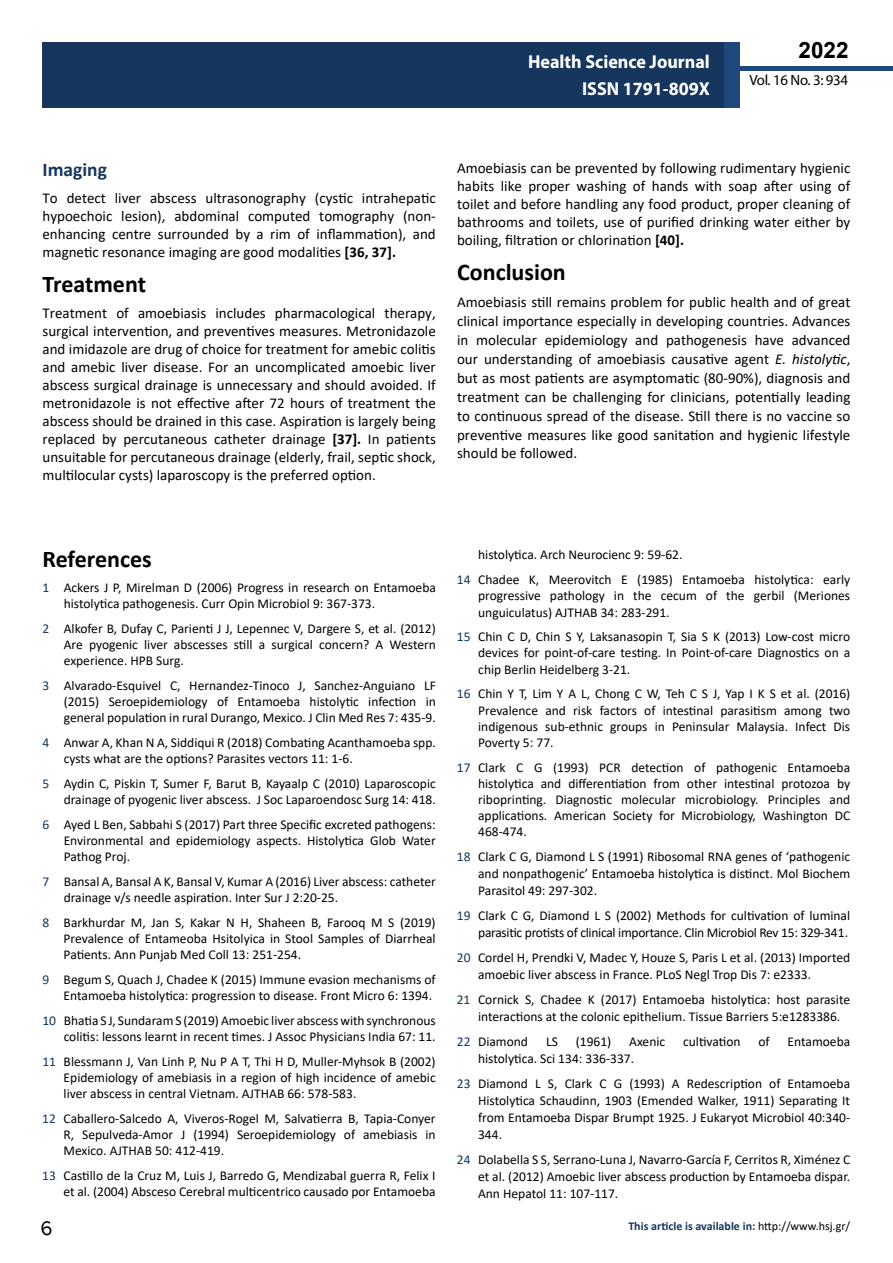
<style>
.page{position:relative;width:893px;height:1263px;background:#fff}
.page>*{position:absolute;margin:0;border:0;box-sizing:border-box;transform-origin:0 0}
.t1{font:25.5px "Tunga";color:#000}
.t2{font:700 24px "Calibri";color:#000}
.t3{font:700 22.5px "Arial";color:#000}
.t4{font:700 19.5px "Calibri";color:#16365d}
.t5{font:700 18.75px/27.2px "Myriad Pro";color:#fff;text-align:right;scale:.96 1}
.t6{font:15px/18px "Calibri";color:#000;text-align:justify}
.t7{font:14.85px "Myriad Pro";letter-spacing:-.02em;color:#000}
.t8{font:13.5px/16.2px "Calibri";color:#000;text-align:justify}
.t9{font:13.5px/16.8px "Calibri";letter-spacing:-.02em;color:#000;text-align:right}
.t10{font:700 12px "Calibri";color:#16375d}
.s1{font-weight:700}
.s2{font-style:italic}
.s3{color:#16365d}
.s4{font-weight:400;color:#000}
</style>
<div class="page">
<div style="left:722px;top:66px;width:171px;height:5px;background:#1f497d"></div>
<div style="left:43px;top:42px;width:682px;height:66px;background:#16365d"></div>
<div style="left:724px;top:42px;width:16px;height:66px;background:#1f497d"></div>
<h3 class="t5" style="left:528px;top:48px;width:191px">Health Science Journal<br>ISSN 1791-809X</h3>
<h3 class="t3" style="left:799px;top:35px;width:52px">2022</h3>
<p class="t7" style="left:749px;top:71px;width:100px">Vol. 16 No. 3: 934</p>
<h3 class="t4" style="left:43px;top:156px;width:66px">Imaging</h3>
<p class="t6" style="left:43px;top:188px;width:395px">To detect liver abscess ultrasonography (cystic intrahepatic hypoechoic lesion), abdominal computed tomography (non&shy;enhancing centre surrounded by a rim of inflammation), and magnetic resonance imaging are good modalities <span class="s1">[36, 37].</span></p>
<h2 class="t2" style="left:43px;top:267px;width:105px">Treatment</h2>
<p class="t6" style="left:43px;top:304px;width:395px">Treatment of amoebiasis includes pharmacological therapy, surgical intervention, and preventives measures. Metronidazole and imidazole are drug of choice for treatment for amebic colitis and amebic liver disease. For an uncomplicated amoebic liver abscess surgical drainage is unnecessary and should avoided. If metronidazole is not effective after 72 hours of treatment the abscess should be drained in this case. Aspiration is largely being replaced by percutaneous catheter drainage <span class="s1">[37].</span> In patients unsuitable for percutaneous drainage (elderly, frail, septic shock, multilocular cysts) laparoscopy is the preferred option.</p>
<p class="t6" style="left:457px;top:158px;width:395px">Amoebiasis can be prevented by following rudimentary hygienic habits like proper washing of hands with soap after using of toilet and before handling any food product, proper cleaning of bathrooms and toilets, use of purified drinking water either by boiling, filtration or chlorination <span class="s1">[40].</span></p>
<h2 class="t2" style="left:457px;top:255px;width:110px">Conclusion</h2>
<p class="t6" style="left:457px;top:292px;width:395px;line-height:18.9px">Amoebiasis still remains problem for public health and of great clinical importance especially in developing countries. Advances in molecular epidemiology and pathogenesis have advanced our understanding of amoebiasis causative agent <span class="s2">E. histolytic</span>, but as most patients are asymptomatic (80-90%), diagnosis and treatment can be challenging for clinicians, potentially leading to continuous spread of the disease. Still there is no vaccine so preventive measures like good sanitation and hygienic lifestyle should be followed.</p>
<h2 class="t2" style="left:43px;top:542px;width:111px">References</h2>
<p class="t8" style="left:64px;top:579px;width:374px;text-indent:-21px"><span class="s3">1</span> Ackers J P, Mirelman D (2006) Progress in research on Entamoeba histolytica pathogenesis. Curr Opin Microbiol 9: 367-373.</p>
<p class="t8" style="left:64px;top:620px;width:374px;text-indent:-21px"><span class="s3">2</span> Alkofer B, Dufay C, Parienti J J, Lepennec V, Dargere S, et al. (2012)<br>Are pyogenic liver abscesses still a surgical concern? A Western experience. HPB Surg.</p>
<p class="t8" style="left:64px;top:677px;width:374px;text-indent:-21px"><span class="s3">3</span> Alvarado-Esquivel C, Hernandez-Tinoco J, Sanchez-Anguiano LF (2015) Seroepidemiology of Entamoeba histolytic infection in general population in rural Durango, Mexico. J Clin Med Res 7: 435-9.</p>
<p class="t8" style="left:64px;top:734px;width:374px;text-indent:-21px"><span class="s3">4</span> Anwar A, Khan N A, Siddiqui R (2018) Combating Acanthamoeba spp. cysts what are the options? Parasites vectors 11: 1-6.</p>
<p class="t8" style="left:42px;top:775px;width:395px;text-align:right"><span class="s3">5</span> Aydin C, Piskin T, Sumer F, Barut B, Kayaalp C (2010) Laparoscopic drainage of pyogenic liver abscess. J Soc Laparoendosc Surg 14: 418.</p>
<p class="t8" style="left:64px;top:816px;width:373px;text-indent:-21px"><span class="s3">6</span> Ayed L Ben, Sabbahi S (2017) Part three Specific excreted pathogens:<br>Environmental and epidemiology aspects. Histolytica Glob Water Pathog Proj.</p>
<p class="t8" style="left:64px;top:873px;width:374px;text-indent:-21px"><span class="s3">7</span> Bansal A, Bansal A K, Bansal V, Kumar A (2016) Liver abscess: catheter drainage v/s needle aspiration. Inter Sur J 2:20-25.</p>
<p class="t8" style="left:64px;top:914px;width:374px;text-indent:-21px"><span class="s3">8</span> Barkhurdar M, Jan S, Kakar N H, Shaheen B, Farooq M S (2019)<br>Prevalence of Entameoba Hsitolyica in Stool Samples of Diarrheal Patients. Ann Punjab Med Coll 13: 251-254.</p>
<p class="t8" style="left:42px;top:971px;width:395px;text-align:right"><span class="s3">9</span> Begum S, Quach J, Chadee K (2015) Immune evasion mechanisms of<br>Entamoeba histolytica: progression to disease. Front Micro 6: 1394.</p>
<p class="t8" style="left:42px;top:1012px;width:395px;text-align:right"><span class="s3">10</span> Bhatia S J, Sundaram S (2019) Amoebic liver abscess with synchronous colitis: lessons learnt in recent times. J Assoc Physicians India 67: 11.</p>
<p class="t8" style="left:64px;top:1053px;width:374px;text-indent:-21px"><span class="s3">11</span> Blessmann J, Van Linh P, Nu P A T, Thi H D, Muller-Myhsok B (2002)<br>Epidemiology of amebiasis in a region of high incidence of amebic liver abscess in central Vietnam. AJTHAB 66: 578-583.</p>
<p class="t8" style="left:64px;top:1110px;width:374px;text-indent:-21px"><span class="s3">12</span> Caballero-Salcedo A, Viveros-Rogel M, Salvatierra B, Tapia-Conyer R, Sepulveda-Amor J (1994) Seroepidemiology of amebiasis in Mexico. AJTHAB 50: 412-419.</p>
<p class="t8" style="left:42px;top:1167px;width:395px;text-align:right"><span class="s3">13</span> Castillo de la Cruz M, Luis J, Barredo G, Mendizabal guerra R, Felix I et al. (2004) Absceso Cerebral multicentrico causado por Entamoeba</p>
<p class="t8" style="left:457px;top:542px;width:395px;line-height:24.8px;text-indent:21px">histolytica. Arch Neurocienc 9: 59-62.<br><span class="s3">14</span> Chadee K, Meerovitch E (1985) Entamoeba histolytica: early</p>
<p class="t8" style="left:478px;top:587px;width:374px">progressive pathology in the cecum of the gerbil (Meriones unguiculatus) AJTHAB 34: 283-291.</p>
<p class="t8" style="left:478px;top:628px;width:374px;text-indent:-21px"><span class="s3">15</span> Chin C D, Chin S Y, Laksanasopin T, Sia S K (2013) Low-cost micro devices for point-of-care testing. In Point-of-care Diagnostics on a chip Berlin Heidelberg 3-21.</p>
<p class="t8" style="left:478px;top:685px;width:374px;text-indent:-21px"><span class="s3">16</span> Chin Y T, Lim Y A L, Chong C W, Teh C S J, Yap I K S et al. (2016)<br>Prevalence and risk factors of intestinal parasitism among two indigenous sub-ethnic groups in Peninsular Malaysia. Infect Dis Poverty 5: 77.</p>
<p class="t8" style="left:478px;top:759px;width:374px;text-indent:-21px"><span class="s3">17</span> Clark C G (1993) PCR detection of pathogenic Entamoeba histolytica and differentiation from other intestinal protozoa by riboprinting. Diagnostic molecular microbiology. Principles and applications. American Society for Microbiology, Washington DC 468-474.</p>
<p class="t8" style="left:478px;top:848px;width:374px;line-height:16.8px;text-indent:-21px"><span class="s3">18</span> Clark C G, Diamond L S (1991) Ribosomal RNA genes of ‘pathogenic and nonpathogenic’ Entamoeba histolytica is distinct. Mol Biochem Parasitol 49: 297-302.</p>
<p class="t9" style="left:457px;top:907px;width:395px"><span class="s3">19</span> Clark C G, Diamond L S (2002) Methods for cultivation of luminal parasitic protists of clinical importance. Clin Microbiol Rev 15: 329-341.</p>
<p class="t8" style="left:478px;top:949px;width:374px;line-height:16.8px;text-indent:-21px"><span class="s3">20</span> Cordel H, Prendki V, Madec Y, Houze S, Paris L et al. (2013) Imported amoebic liver abscess in France. PLoS Negl Trop Dis 7: e2333.</p>
<p class="t8" style="left:478px;top:991px;width:374px;line-height:16.8px;text-indent:-21px"><span class="s3">21</span> Cornick S, Chadee K (2017) Entamoeba histolytica: host parasite interactions at the colonic epithelium. Tissue Barriers 5:e1283386.</p>
<p class="t8" style="left:457px;top:1033px;width:73px"><span class="s3">22</span> Diamond</p>
<p class="t8" style="left:546px;top:1033px;width:13px">LS</p>
<p class="t8" style="left:576px;top:1033px;width:37px">(1961)</p>
<p class="t8" style="left:629px;top:1033px;width:37px">Axenic</p>
<p class="t8" style="left:683px;top:1033px;width:59px">cultivation</p>
<p class="t8" style="left:758px;top:1033px;width:13px">of</p>
<p class="t8" style="left:788px;top:1033px;width:64px">Entamoeba</p>
<p class="t8" style="left:457px;top:1046px;width:395px;line-height:25.3px;text-indent:21px">histolytica. Sci 134: 336-337.<br><span class="s3">23</span> Diamond L S, Clark C G (1993) A Redescription of Entamoeba</p>
<p class="t8" style="left:478px;top:1092px;width:374px;line-height:16.8px">Histolytica Schaudinn, 1903 (Emended Walker, 1911) Separating It from Entamoeba Dispar Brumpt 1925. J Eukaryot Microbiol 40:340- 344.</p>
<p class="t8" style="left:478px;top:1151px;width:374px;line-height:16.8px;text-indent:-21px"><span class="s3">24</span> Dolabella S S, Serrano-Luna J, Navarro-García F, Cerritos R, Ximénez C et al. (2012) Amoebic liver abscess production by Entamoeba dispar.<br>Ann Hepatol 11: 107-117.</p>
<h1 class="t1" style="left:40px;top:1211px;width:14px">6</h1>
<p class="t10" style="left:628px;top:1217px;width:223px">This article is available in: <span class="s4">http://www.hsj.gr/</span></p>
</div>
